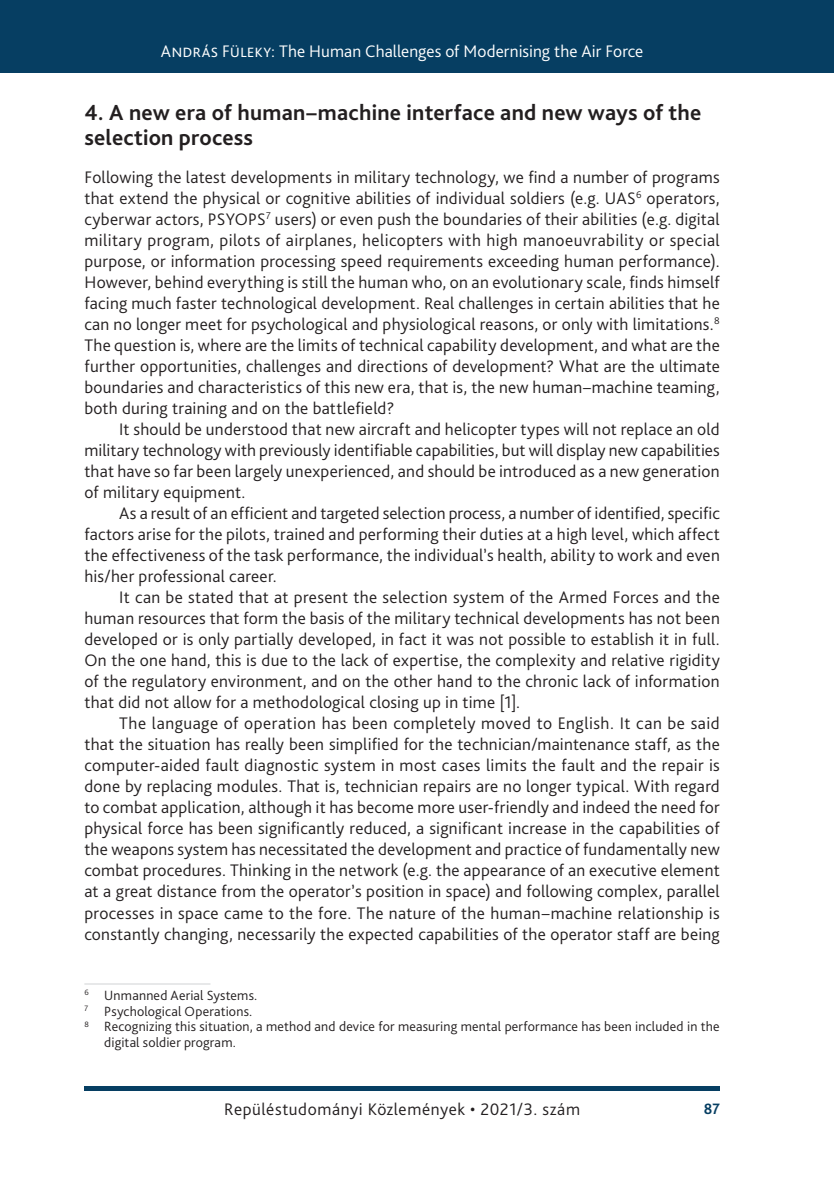
<style>
.page{position:relative;width:834px;height:1181px;background:#fff}
.page>*{position:absolute;margin:0;border:0;box-sizing:border-box;transform-origin:0 0}
._1_1__Head_bold_13{font:700 22.75px/24.5px "Bliss Pro";letter-spacing:.01em;color:#231f20}
._1__Body{font:300 17.5px/21px "Bliss Pro";letter-spacing:.01em;color:#231f20;text-align:justify}
._2__Body_1st_paragra{font:300 17.5px/21px "Bliss Pro";letter-spacing:.015em;color:#231f20;text-align:justify}
.t1{font:300 17.5px "Bliss Pro";letter-spacing:.005em;color:#fff}
.t2{font:700 15.75px "Bliss Pro";color:#063e62;scale:.95 1}
.Footnote_text{font:300 14px/15.8px "Bliss Pro";letter-spacing:.01em;color:#231f20}
</style>
<div class="page">
<div style="left:0;top:0;width:833px;height:73px;background:#063e62"></div>
<div style="left:84px;top:1086px;width:635px;height:5px;background:#063e62"></div>
<hr style="left:84px;top:983px;width:126px;height:1px;background:#d1d2d4">
<p class="t1" style="left:161px;top:41px;width:484px">András Füleky: The Human Challenges of Modernising the Air Force</p>
<p class="_1_1__Head_bold_13" style="left:84px;top:100px;width:618px">4. A new era of human–machine interface and new ways of the selection process</p>
<p class="_2__Body_1st_paragra" style="left:84px;top:166px;width:637px">Following the latest developments in military technology, we find a number of programs that extend the physical or cognitive abilities of individual soldiers (e.g. UAS<sup>6</sup> operators, cyberwar actors, PSYOPS<sup>7</sup> users) or even push the boundaries of their abilities (e.g. digital military program, pilots of airplanes, helicopters with high manoeuvrability or special purpose, or information processing speed requirements exceeding human performance).<br>However, behind everything is still the human who, on an evolutionary scale, finds himself facing much faster technological development. Real challenges in certain abilities that he can no longer meet for psychological and physiological reasons, or only with limitations.<sup>8<br></sup>The question is, where are the limits of technical capability development, and what are the further opportunities, challenges and directions of development? What are the ultimate boundaries and characteristics of this new era, that is, the new human–machine teaming, both during training and on the battlefield?</p>
<p class="_1__Body" style="left:84px;top:418px;width:637px;text-indent:35px">It should be understood that new aircraft and helicopter types will not replace an old military technology with previously identifiable capabilities, but will display new capabilities that have so far been largely unexperienced, and should be introduced as a new generation of military equipment.</p>
<p class="_1__Body" style="left:84px;top:502px;width:637px;text-indent:35px">As a result of an efficient and targeted selection process, a number of identified, specific factors arise for the pilots, trained and performing their duties at a high level, which affect the effectiveness of the task performance, the individual’s health, ability to work and even his/her professional career.</p>
<p class="_1__Body" style="left:84px;top:586px;width:637px;text-indent:35px">It can be stated that at present the selection system of the Armed Forces and the human resources that form the basis of the military technical developments has not been developed or is only partially developed, in fact it was not possible to establish it in full.<br>On the one hand, this is due to the lack of expertise, the complexity and relative rigidity of the regulatory environment, and on the other hand to the chronic lack of information that did not allow for a methodological closing up in time [1].</p>
<p class="_1__Body" style="left:84px;top:712px;width:637px;text-indent:35px">The language of operation has been completely moved to English. It can be said that the situation has really been simplified for the technician/maintenance staff, as the computer-aided fault diagnostic system in most cases limits the fault and the repair is done by replacing modules. That is, technician repairs are no longer typical. With regard to combat application, although it has become more user-friendly and indeed the need for physical force has been significantly reduced, a significant increase in the capabilities of the weapons system has necessitated the development and practice of fundamentally new combat procedures. Thinking in the network (e.g. the appearance of an executive element at a great distance from the operator’s position in space) and following complex, parallel processes in space came to the fore. The nature of the human–machine relationship is constantly changing, necessarily the expected capabilities of the operator staff are being</p>
<p class="Footnote_text" style="left:84px;top:987px;width:174px"><sup>6</sup> Unmanned Aerial Systems.</p>
<p class="Footnote_text" style="left:84px;top:1002px;width:169px"><sup>7</sup> Psychological Operations.</p>
<p class="Footnote_text" style="left:104px;top:1018px;width:617px;text-indent:-20px"><sup>8</sup> Recognizing this situation, a method and device for measuring mental performance has been included in the digital soldier program.</p>
<p class="_2__Body_1st_paragra" style="left:224px;top:1098px;width:357px">Repüléstudományi Közlemények • 2021/3. szám</p>
<p class="t2" style="left:703px;top:1099px;width:18px">87</p>
</div>
